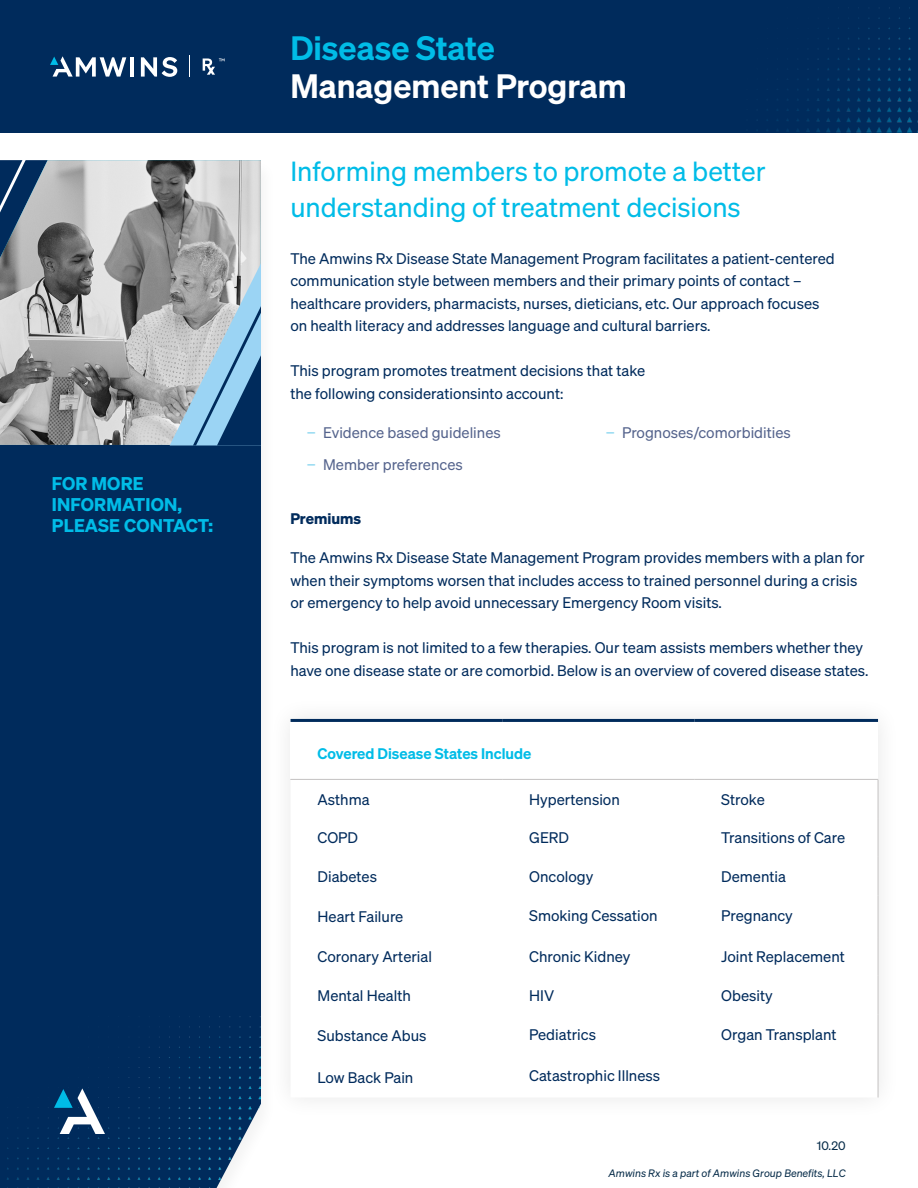
<style>
.page{position:relative;width:918px;height:1188px;background:#fff}
.page>*{position:absolute;margin:0;border:0;box-sizing:border-box;transform-origin:0 0}
.t1{font:600 33px "Sohne";color:#fff}
.t2{font:600 33px "Sohne";color:#00bce7}
.t3{font:27px/36px "Sohne Buch";color:#00bce7}
.t4{font:18px/21px "Sohne Dreiviertelfett";letter-spacing:.01em;color:#00bce7}
.t5{font:15px/22.5px "Sohne Buch";color:#002b5c}
.t6{font:15px/32.4px "Sohne Buch";color:#55648d}
.t7{font:600 15px "Sohne";color:#00bce7}
.t8{font:15px "Sohne Dreiviertelfett";color:#002b5c}
.t9{font:12px "Sohne Buch";color:#072c49}
.t10{font:10.5px "Sohne Buch Kursiv";color:#072c49}
.s1{color:#80d3ef}
</style>
<div class="page">
<div style="left:0;top:445px;width:261px;height:564px;background:#002b5c"></div>
<img style="left:0;top:1009px;width:261px;height:179px">
<svg style="left:54px;top:1088px;width:51px;height:46px"></svg>
<img style="left:0;top:160px;width:261px;height:285px">
<svg style="left:170px;top:263px;width:91px;height:183px"></svg>
<div style="left:0;top:0;width:918px;height:132px;background:#002b5c"></div>
<img style="left:757px;top:7px;width:161px;height:125px">
<svg style="left:0;top:160px;width:35px;height:53px"></svg>
<hr style="left:878px;top:780px;width:1px;height:38px;background:#c4c2c2">
<hr style="left:878px;top:818px;width:1px;height:39px;background:#c4c2c2">
<hr style="left:878px;top:857px;width:1px;height:38px;background:#c4c2c2">
<hr style="left:878px;top:895px;width:1px;height:42px;background:#c4c2c2">
<hr style="left:878px;top:937px;width:1px;height:39px;background:#c4c2c2">
<hr style="left:878px;top:976px;width:1px;height:38px;background:#c4c2c2">
<hr style="left:878px;top:1014px;width:1px;height:42px;background:#c4c2c2">
<hr style="left:878px;top:1056px;width:1px;height:42px;background:#c4c2c2">
<hr style="left:291px;top:719px;width:211px;height:3px;background:#002b5c">
<hr style="left:502px;top:719px;width:192px;height:3px;background:#002b5c">
<hr style="left:694px;top:719px;width:184px;height:3px;background:#002b5c">
<hr style="left:290px;top:779px;width:212px;height:1px;background:#c4c2c2">
<hr style="left:502px;top:779px;width:192px;height:1px;background:#c4c2c2">
<hr style="left:694px;top:779px;width:184px;height:1px;background:#c4c2c2">
<svg style="left:189px;top:56px;width:1px;height:21px"></svg>
<hr style="left:130px;top:57px;width:4px;height:20px;background:#fff">
<svg style="left:141px;top:57px;width:36px;height:20px"></svg>
<svg style="left:50px;top:56px;width:76px;height:21px"></svg>
<svg style="left:203px;top:58px;width:22px;height:17px"></svg>
<p class="t4" style="left:52px;top:472px;width:163px">FOR MORE<br>INFORMATION,<br>PLEASE CONTACT:</p>
<h1 class="t2" style="left:290px;top:28px;width:206px">Disease State</h1>
<h1 class="t1" style="left:290px;top:65px;width:338px">Management Program</h1>
<h2 class="t3" style="left:290px;top:153px;width:477px">Informing members to promote a better understanding of treatment decisions</h2>
<p class="t5" style="left:290px;top:247px;width:546px">The Amwins Rx Disease State Management Program facilitates a patient-centered communication style between members and their primary points of contact – healthcare providers, pharmacists, nurses, dieticians, etc. Our approach focuses on health literacy and addresses language and cultural barriers.</p>
<p class="t5" style="left:290px;top:359px;width:356px">This program promotes treatment decisions that take the following considerationsinto account:</p>
<p class="t6" style="left:307px;top:416px;width:195px"><span class="s1">−</span> Evidence based guidelines <span class="s1">−</span> Member preferences</p>
<p class="t6" style="left:606px;top:416px;width:186px"><span class="s1">−</span> Prognoses/comorbidities</p>
<p class="t8" style="left:290px;top:509px;width:72px">Premiums</p>
<p class="t5" style="left:290px;top:546px;width:576px">The Amwins Rx Disease State Management Program provides members with a plan for when their symptoms worsen that includes access to trained personnel during a crisis or emergency to help avoid unnecessary Emergency Room visits.</p>
<p class="t5" style="left:290px;top:636px;width:580px">This program is not limited to a few therapies. Our team assists members whether they have one disease state or are comorbid. Below is an overview of covered disease states.</p>
<p class="t7" style="left:318px;top:744px;width:215px">Covered Disease States Include</p>
<p class="t5" style="left:318px;top:788px;width:54px">Asthma</p>
<p class="t5" style="left:529px;top:788px;width:92px">Hypertension</p>
<p class="t5" style="left:721px;top:788px;width:45px">Stroke</p>
<p class="t5" style="left:318px;top:826px;width:42px">COPD</p>
<p class="t5" style="left:529px;top:826px;width:41px">GERD</p>
<p class="t5" style="left:721px;top:826px;width:125px">Transitions of Care</p>
<p class="t5" style="left:318px;top:865px;width:61px">Diabetes</p>
<p class="t5" style="left:529px;top:865px;width:66px">Oncology</p>
<p class="t5" style="left:721px;top:865px;width:66px">Dementia</p>
<p class="t5" style="left:318px;top:905px;width:87px">Heart Failure</p>
<p class="t5" style="left:529px;top:904px;width:130px">Smoking Cessation</p>
<p class="t5" style="left:721px;top:904px;width:73px">Pregnancy</p>
<p class="t5" style="left:318px;top:945px;width:116px">Coronary Arterial</p>
<p class="t5" style="left:529px;top:945px;width:103px">Chronic Kidney</p>
<p class="t5" style="left:721px;top:945px;width:125px">Joint Replacement</p>
<p class="t5" style="left:318px;top:984px;width:95px">Mental Health</p>
<p class="t5" style="left:529px;top:984px;width:27px">HIV</p>
<p class="t5" style="left:721px;top:984px;width:53px">Obesity</p>
<p class="t5" style="left:318px;top:1024px;width:110px">Substance Abus</p>
<p class="t5" style="left:529px;top:1023px;width:68px">Pediatrics</p>
<p class="t5" style="left:721px;top:1023px;width:117px">Organ Transplant</p>
<p class="t5" style="left:318px;top:1066px;width:97px">Low Back Pain</p>
<p class="t5" style="left:529px;top:1064px;width:132px">Catastrophic Illness</p>
<p class="t9" style="left:817px;top:1138px;width:30px">10.20</p>
<p class="t10" style="left:609px;top:1167px;width:239px">Amwins Rx is a part of Amwins Group Benefits, LLC</p>
</div>
